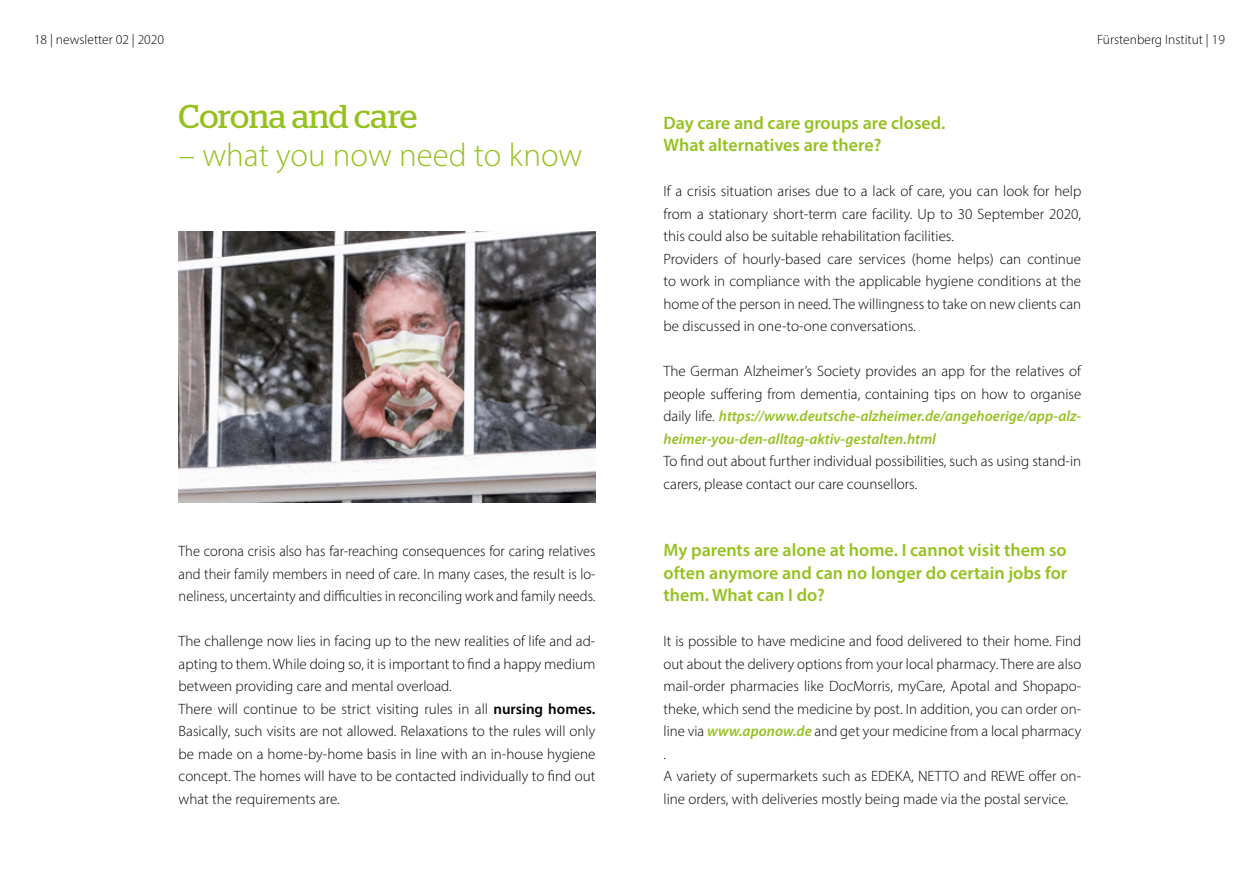
<style>
.page{position:relative;width:1259px;height:893px;background:#fff}
.page>*{position:absolute;margin:0;border:0;box-sizing:border-box;transform-origin:0 0}
.t1{font:300 33px "Myriad Pro";color:#95c11f}
.t2{font:33px "Stag";letter-spacing:-.005em;color:#95c11f}
.t3{font:600 18px/22.5px "Myriad Pro";color:#95c11f}
.t4{font:300 15px/22.5px "Myriad Pro";color:#000}
.t5{font:300 15px/22.5px "Myriad Pro";color:#000;text-align:justify;scale:.96 1}
.t6{font:300 13.5px "Myriad Pro";color:#000}
.s1{font-weight:600}
.s2{font-weight:600;font-style:italic;color:#95c11f}
</style>
<div class="page">
<img style="left:179px;top:232px;width:416px;height:270px">
<p class="t6" style="left:34px;top:32px;width:132px">18 | newsletter 02 | 2020</p>
<p class="t6" style="left:1097px;top:32px;width:129px">Fürstenberg Institut | 19</p>
<h1 class="t2" style="left:179px;top:98px;width:240px">Corona and care</h1>
<h1 class="t1" style="left:179px;top:135px;width:405px">– what you now need to know</h1>
<p class="t5" style="left:179px;top:540px;width:436px">The corona crisis also has far-reaching consequences for caring relatives and their family members in need of care. In many cases, the result is lo&shy;neliness, uncertainty and difficulties in reconciling work and family needs.</p>
<p class="t4" style="left:179px;top:630px;width:418px">The challenge now lies in facing up to the new realities of life and ad&shy;apting to them. While doing so, it is important to find a happy medium between providing care and mental overload.<br>There will continue to be strict visiting rules in all <span class="s1">nursing homes.<br></span>Basically, such visits are not allowed. Relaxations to the rules will only be made on a home-by-home basis in line with an in-house hygiene concept. The homes will have to be contacted individually to find out what the requirements are.</p>
<p class="t3" style="left:663px;top:111px;width:283px">Day care and care groups are closed.<br>What alternatives are there?</p>
<p class="t4" style="left:663px;top:180px;width:419px">If a crisis situation arises due to a lack of care, you can look for help from a stationary short-term care facility. Up to 30 September 2020, this could also be suitable rehabilitation facilities.<br>Providers of hourly-based care services (home helps) can continue to work in compliance with the applicable hygiene conditions at the home of the person in need. The willingness to take on new clients can be discussed in one-to-one conversations.</p>
<p class="t4" style="left:663px;top:360px;width:419px;text-align:justify">The German Alzheimer’s Society provides an app for the relatives of people suffering from dementia, containing tips on how to organise daily life. <span class="s2">https://www.deutsche-alzheimer.de/angehoerige/app-alz&shy;heimer-you-den-alltag-aktiv-gestalten.html</span></p>
<p class="t4" style="left:663px;top:450px;width:419px">To find out about further individual possibilities, such as using stand-in carers, please contact our care counsellors.</p>
<p class="t3" style="left:663px;top:539px;width:405px;text-align:justify">My parents are alone at home. I cannot visit them so often anymore and can no longer do certain jobs for them. What can I do?</p>
<p class="t4" style="left:663px;top:630px;width:419px">It is possible to have medicine and food delivered to their home. Find out about the delivery options from your local pharmacy. There are also mail-order pharmacies like DocMorris, myCare, Apotal and Shopapo&shy;theke, which send the medicine by post. In addition, you can order on&shy;line via <span class="s2">www.aponow.de</span> and get your medicine from a local pharmacy .<br>A variety of supermarkets such as EDEKA, NETTO and REWE offer on&shy;line orders, with deliveries mostly being made via the postal service.</p>
</div>
